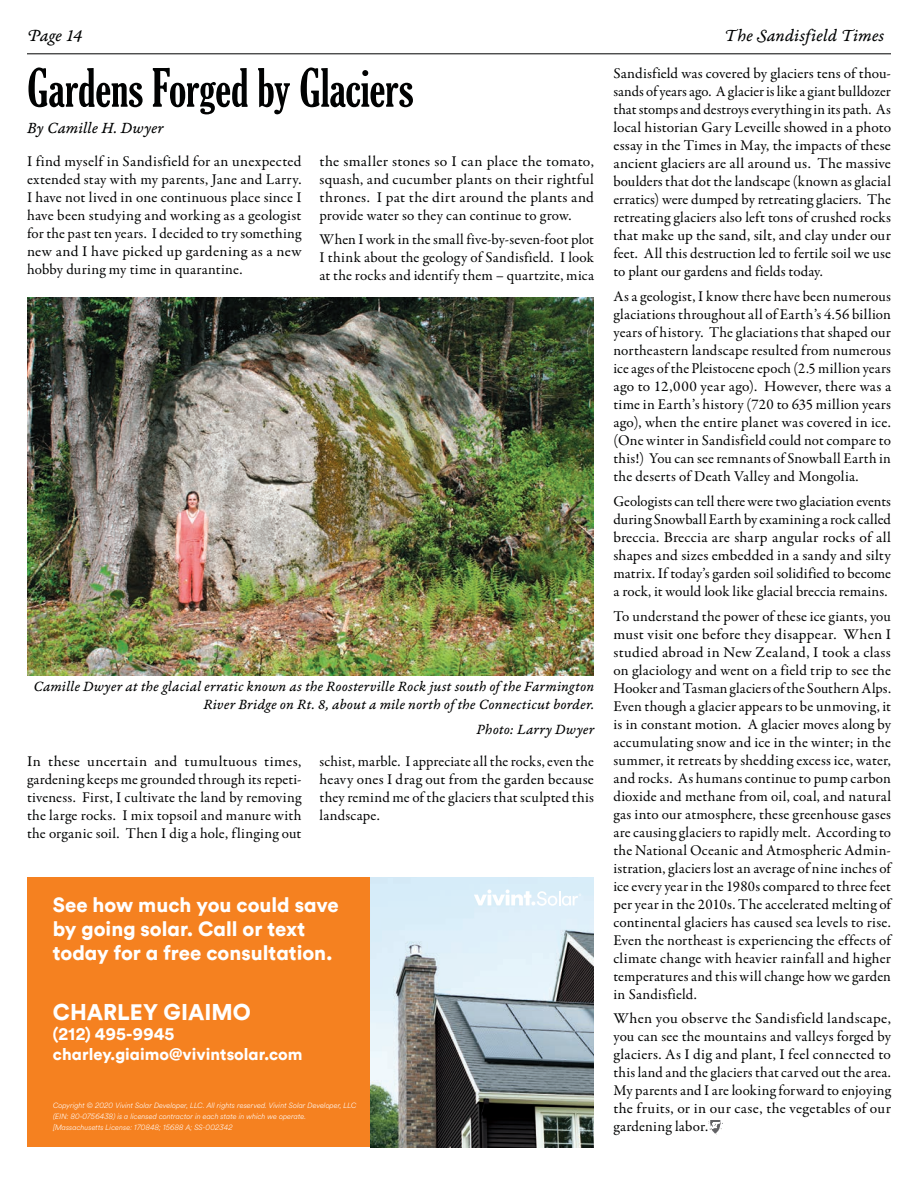
<style>
.page{position:relative;width:918px;height:1188px;background:#fff}
.page>*{position:absolute;margin:0;border:0;box-sizing:border-box;transform-origin:0 0}
.t1{font:extra-condensed 51px "Gloucester";letter-spacing:-.005em;color:#010202}
.t2{font:22.35px "Int Circular Pro Black 3";color:#fff}
.t3{font:20.1px/24.2px "Int Circular Pro Black 3";color:#fff}
.t4{font:18px "Garamond Premr Pro It Capt";letter-spacing:.005em;color:#010202}
.t5{font:16.5px "Garamond Premr Pro It Capt";letter-spacing:.01em;color:#010202}
.t6{font:16.35px/19.6px "Int Circular Pro Black 3";color:#fff}
.t7{font:15px/18px "Garamond Premr Pro";letter-spacing:.015em;color:#010202;text-align:justify}
.t8{font:15px/18px "Garamond Premr Pro";letter-spacing:.015em;color:#010202;text-align:justify;scale:1.04 1}
.t9{font:15px/18px "Garamond Premr Pro It Capt";letter-spacing:.01em;color:#010202;text-align:right}
.t10{font:italic 300 7.5px/10.9px "Int Circular Pro";color:#fff}
.s1{font-family:"Myriad Pro";font-weight:400;font-style:normal}
</style>
<div class="page">
<hr style="left:27px;top:54px;width:864px;height:1px;background:#010202">
<div style="left:27px;top:878px;width:383px;height:270px;background:#f58120"></div>
<img style="left:370px;top:878px;width:224px;height:270px">
<svg style="left:474px;top:889px;width:107px;height:17px"></svg>
<img style="left:708px;top:1120px;width:14px;height:14px">
<svg style="left:711px;top:1122px;width:9px;height:6px"></svg>
<img style="left:27px;top:297px;width:567px;height:378px">
<p class="t4" style="left:27px;top:25px;width:57px">Page 14</p>
<p class="t4" style="left:724px;top:25px;width:161px">The Sandisfield Times</p>
<h1 class="t1" style="left:27px;top:59px;width:388px">Gardens Forged by Glaciers</h1>
<p class="t5" style="left:27px;top:118px;width:138px">By Camille H. Dwyer</p>
<p class="t7" style="left:27px;top:152px;width:276px">I find myself in Sandisfield for an unexpected extended stay with my parents, Jane and Larry.<br>I have not lived in one continuous place since I have been studying and working as a geologist for the past ten years. I decided to try something new and I have picked up gardening as a new hobby during my time in quarantine.</p>
<p class="t8" style="left:320px;top:152px;width:265px">the smaller stones so I can place the tomato, squash, and cucumber plants on their rightful thrones. I pat the dirt around the plants and provide water so they can continue to grow.</p>
<p class="t7" style="left:320px;top:231px;width:276px">When I work in the small five-by-seven-foot plot I think about the geology of Sandisfield. I look at the rocks and identify them – quartzite, mica</p>
<p class="t9" style="left:33px;top:678px;width:563px">Camille Dwyer at the glacial erratic known as the Roosterville Rock just south of the Farmington<br>River Bridge on Rt. 8, about a mile north of the Connecticut border.</p>
<p class="t9" style="left:477px;top:721px;width:119px">Photo: Larry Dwyer</p>
<p class="t8" style="left:27px;top:753px;width:266px">In these uncertain and tumultuous times, gardening keeps me grounded through its repeti&shy;tiveness. First, I cultivate the land by removing the large rocks. I mix topsoil and manure with the organic soil. Then I dig a hole, flinging out</p>
<p class="t7" style="left:320px;top:753px;width:276px">schist, marble. I appreciate all the rocks, even the heavy ones I drag out from the garden because they remind me of the glaciers that sculpted this landscape.</p>
<h3 class="t3" style="left:53px;top:892px;width:287px">See how much you could save by going solar. Call or text today for a free consultation.</h3>
<h2 class="t2" style="left:53px;top:997px;width:200px">CHARLEY GIAIMO</h2>
<p class="t6" style="left:53px;top:1024px;width:251px">(212) 495-9945 charley.giaimo@vivintsolar.com</p>
<p class="t10" style="left:53px;top:1100px;width:305px">Copyright © 2020 Vivint Solar Developer, LLC. All rights reserved. Vivint Solar Developer, LLC (EIN: 80<span class="s1">‐</span>0756438) is a licensed contractor in each state in which we operate. [Massachusetts License: 170848; 15688 A; SS-002342</p>
<p class="t7" style="left:613px;top:65px;width:279px">Sandisfield was covered by glaciers tens of thou&shy;sands of years ago. A glacier is like a giant bulldozer that stomps and destroys everything in its path. As local historian Gary Leveille showed in a photo essay in the Times in May, the impacts of these ancient glaciers are all around us. The massive boulders that dot the landscape (known as glacial erratics) were dumped by retreating glaciers. The retreating glaciers also left tons of crushed rocks that make up the sand, silt, and clay under our feet. All this destruction led to fertile soil we use to plant our gardens and fields today.</p>
<p class="t7" style="left:613px;top:288px;width:279px">As a geologist, I know there have been numerous glaciations throughout all of Earth’s 4.56 billion years of history. The glaciations that shaped our northeastern landscape resulted from numerous ice ages of the Pleistocene epoch (2.5 million years ago to 12,000 year ago). However, there was a time in Earth’s history (720 to 635 million years ago), when the entire planet was covered in ice. (One winter in Sandisfield could not compare to this!) You can see remnants of Snowball Earth in the deserts of Death Valley and Mongolia.</p>
<p class="t7" style="left:613px;top:493px;width:279px">Geologists can tell there were two glaciation events during Snowball Earth by examining a rock called breccia. Breccia are sharp angular rocks of all shapes and sizes embedded in a sandy and silty matrix. If today’s garden soil solidified to become a rock, it would look like glacial breccia remains.</p>
<p class="t7" style="left:613px;top:607px;width:281px">To understand the power of these ice giants, you must visit one before they disappear. When I studied abroad in New Zealand, I took a class on glaciology and went on a field trip to see the Hooker and Tasman glaciers of the Southern Alps.<br>Even though a glacier appears to be unmoving, it is in constant motion. A glacier moves along by accumulating snow and ice in the winter; in the summer, it retreats by shedding excess ice, water, and rocks. As humans continue to pump carbon dioxide and methane from oil, coal, and natural gas into our atmosphere, these greenhouse gases are causing glaciers to rapidly melt. According to the National Oceanic and Atmospheric Admin&shy;istration, glaciers lost an average of nine inches of ice every year in the 1980s compared to three feet per year in the 2010s. The accelerated melting of continental glaciers has caused sea levels to rise.<br>Even the northeast is experiencing the effects of climate change with heavier rainfall and higher temperatures and this will change how we garden in Sandisfield.</p>
<p class="t8" style="left:613px;top:1010px;width:269px">When you observe the Sandisfield landscape, you can see the mountains and valleys forged by glaciers. As I dig and plant, I feel connected to this land and the glaciers that carved out the area.<br>My parents and I are looking forward to enjoying the fruits, or in our case, the vegetables of our gardening labor.</p>
</div>
